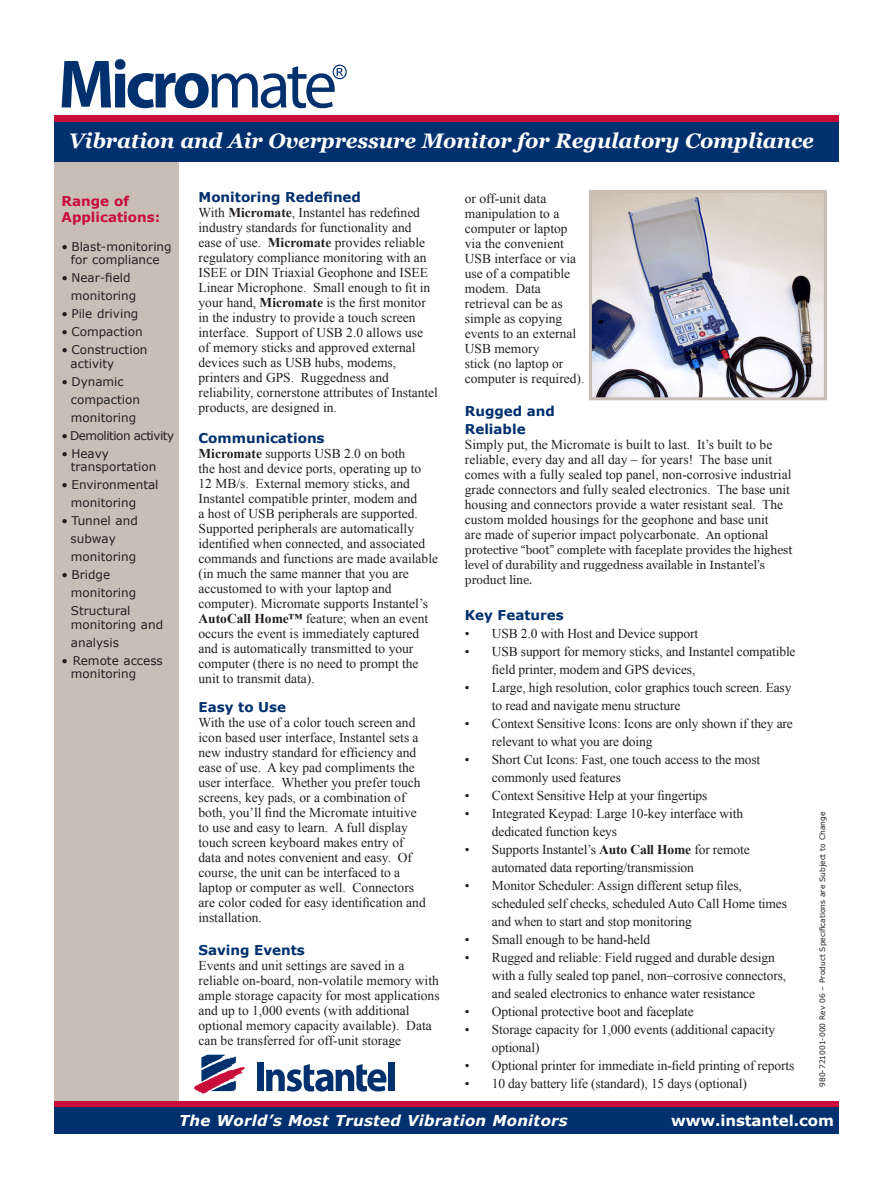
<style>
.page{position:relative;width:893px;height:1188px;background:#fff}
.page>*{position:absolute;margin:0;border:0;box-sizing:border-box;transform-origin:0 0}
.t1{font:italic 700 21px "Georgia";letter-spacing:-.005em;color:#fff}
.t2{font:italic 700 15px "Verdana";letter-spacing:.015em;color:#fff}
.t3{font:700 15px "Verdana";letter-spacing:-.005em;color:#fff}
.Body_Text{font:13.5px/15px "Times New Roman";color:#231f20}
.Body_Text-2{font:700 13.5px/18px "Verdana";color:#00306d}
.t4{font:700 13.5px/16.2px "Verdana";color:#c80d3a}
.t5{font:12px/13.5px "Verdana";color:#231f20}
.Body_Text-3{font:12px/15px "Georgia";color:#231f20}
.t6{font:12px "Verdana";letter-spacing:-.04em;color:#231f20}
.t7{font:7.5px "Verdana";color:#231f20}
.s1{font-weight:700}
.s2{font-family:"Georgia";font-size:12px}
</style>
<div class="page">
<div style="left:54px;top:116px;width:785px;height:7px;background:#c80d3a"></div>
<div style="left:55px;top:146px;width:124px;height:978px;background:#c8beb6"></div>
<div style="left:54px;top:122px;width:785px;height:39px;background:#00306d"></div>
<div style="left:54px;top:1107px;width:785px;height:27px;background:#00306d"></div>
<div style="left:54px;top:1101px;width:785px;height:6px;background:#c80d3a"></div>
<div style="left:257px;top:1063px;width:6px;height:28px;background:#00306d"></div>
<svg style="left:266px;top:1064px;width:120px;height:28px"></svg>
<div style="left:388px;top:1063px;width:7px;height:28px;background:#00306d"></div>
<svg style="left:194px;top:1055px;width:51px;height:38px"></svg>
<svg style="left:62px;top:59px;width:285px;height:49px"></svg>
<img style="left:593px;top:194px;width:230px;height:202px">
<div style="left:589px;top:190px;width:238px;height:210px;border:3px solid #c8beb6"></div>
<p class="t1" style="left:69px;top:127px;width:746px">Vibration and Air Overpressure Monitor for Regulatory Compliance</p>
<p class="t4" style="left:62px;top:192px;width:100px">Range of<br>Applications:</p>
<p class="t5" style="left:62px;top:239px;width:112px;text-align:center">• Blast-monitoring for compliance</p>
<p class="t5" style="left:62px;top:271px;width:71px">• Near-field</p>
<p class="t5" style="left:71px;top:289px;width:67px">monitoring</p>
<p class="t5" style="left:62px;top:307px;width:78px">• Pile driving</p>
<p class="t5" style="left:62px;top:325px;width:83px">• Compaction</p>
<p class="t5" style="left:71px;top:343px;width:78px;text-indent:-9px">• Construction activity</p>
<p class="t5" style="left:62px;top:374px;width:64px">• Dynamic</p>
<p class="t5" style="left:71px;top:392px;width:71px">compaction</p>
<p class="t5" style="left:71px;top:410px;width:67px">monitoring</p>
<p class="t6" style="left:62px;top:427px;width:114px">• Demolition activity</p>
<p class="t5" style="left:62px;top:446px;width:49px">• Ηeavy</p>
<p class="t5" style="left:71px;top:460px;width:87px">transportation</p>
<p class="t5" style="left:62px;top:478px;width:98px">• Environmental</p>
<p class="t5" style="left:71px;top:496px;width:67px">monitoring</p>
<p class="t5" style="left:71px;top:512px;width:69px;line-height:18px;text-indent:-9px">• Tunnel and subway monitoring</p>
<p class="t5" style="left:62px;top:568px;width:50px">• Bridge</p>
<p class="t5" style="left:71px;top:586px;width:67px">monitoring</p>
<p class="t5" style="left:71px;top:604px;width:61px">Structural</p>
<p class="t5" style="left:71px;top:617px;width:94px">monitoring and</p>
<p class="t5" style="left:71px;top:635px;width:50px">analysis</p>
<p class="t5" style="left:71px;top:653px;width:93px;text-indent:-9px">• Remote access monitoring</p>
<p class="Body_Text-2" style="left:199px;top:188px;width:164px">Monitoring Redefined</p>
<p class="Body_Text" style="left:199px;top:205px;width:241px">With <span class="s1">Micromate</span>, Instantel has redefined industry standards for functionality and ease of use. <span class="s1">Micromate</span> provides reliable regulatory compliance monitoring with an ISEE or DIN Triaxial Geophone and ISEE Linear Microphone. Small enough to fit in your hand, <span class="s1">Micromate</span> is the first monitor in the industry to provide a touch screen interface. Support of USB 2.0 allows use<br>of memory sticks and approved external devices such as USB hubs, modems, printers and GPS. Ruggedness and reliability, cornerstone attributes of Instantel products, are designed in.</p>
<p class="Body_Text-2" style="left:199px;top:429px;width:128px">Communications</p>
<p class="Body_Text" style="left:199px;top:446px;width:241px"><span class="s1">Micromate</span> supports USB 2.0 on both<br>the host and device ports, operating up to 12 MB/s. External memory sticks, and Instantel compatible printer, modem and<br>a host of USB peripherals are supported.<br>Supported peripherals are automatically identified when connected, and associated commands and functions are made available (in much the same manner that you are accustomed to with your laptop and computer). Micromate supports Instantel’s <span class="s1">AutoCall Home™</span> feature; when an event occurs the event is immediately captured and is automatically transmitted to your computer (there is no need to prompt the unit to transmit data).</p>
<p class="Body_Text-2" style="left:199px;top:698px;width:89px">Easy to Use</p>
<p class="Body_Text" style="left:199px;top:715px;width:229px">With the use of a color touch screen and icon based user interface, Instantel sets a new industry standard for efficiency and ease of use. A key pad compliments the user interface. Whether you prefer touch screens, key pads, or a combination of both, you’ll find the Micromate intuitive to use and easy to learn. A full display touch screen keyboard makes entry of data and notes convenient and easy. Of course, the unit can be interfaced to a laptop or computer as well. Connectors are color coded for easy identification and installation.</p>
<p class="Body_Text-2" style="left:199px;top:941px;width:108px">Saving Events</p>
<p class="Body_Text" style="left:199px;top:958px;width:243px">Events and unit settings are saved in a reliable on-board, non-volatile memory with ample storage capacity for most applications and up to 1,000 events (with additional optional memory capacity available). Data can be transferred for off-unit storage</p>
<p class="Body_Text" style="left:465px;top:191px;width:121px">or off-unit data manipulation to a computer or laptop via the convenient<br>USB interface or via use of a compatible modem. Data retrieval can be as simple as copying events to an external<br>USB memory<br>stick (no laptop or computer is required).</p>
<p class="Body_Text-2" style="left:465px;top:402px;width:92px">Rugged and<br>Reliable</p>
<p class="Body_Text" style="left:465px;top:437px;width:328px">Simply put, the Micromate is built to last. It’s built to be reliable, every day and all day – for years! The base unit comes with a fully sealed top panel, non-corrosive industrial grade connectors and fully sealed electronics. The base unit housing and connectors provide a water resistant seal. The custom molded housings for the geophone and base unit<br>are made of superior impact polycarbonate. <span class="s2">An optional</span></p>
<p class="Body_Text-3" style="left:465px;top:543px;width:329px">protective “boot” complete with faceplate provides the highest level of durability and ruggedness available in Instantel’s product line.</p>
<p class="Body_Text-2" style="left:465px;top:606px;width:100px">Key Features</p>
<p class="Body_Text" style="left:465px;top:626px;width:235px">• USB 2.0 with Host and Device support</p>
<p class="Body_Text" style="left:492px;top:643px;width:305px;line-height:18px;text-indent:-27px">• USB support for memory sticks, and Instantel compatible field printer, modem and GPS devices,</p>
<p class="Body_Text" style="left:492px;top:679px;width:301px;line-height:18px;text-indent:-27px">• Large, high resolution, color graphics touch screen. Easy to read and navigate menu structure</p>
<p class="Body_Text" style="left:492px;top:715px;width:303px;line-height:18px;text-indent:-27px">• Context Sensitive Icons: Icons are only shown if they are relevant to what you are doing</p>
<p class="Body_Text" style="left:492px;top:751px;width:270px;line-height:18px;text-indent:-27px">• Short Cut Icons: Fast, one touch access to the most commonly used features</p>
<p class="Body_Text" style="left:465px;top:788px;width:244px">• Context Sensitive Help at your fingertips</p>
<p class="Body_Text" style="left:492px;top:805px;width:253px;line-height:18px;text-indent:-27px">• Integrated Keypad: Large 10-key interface with dedicated function keys</p>
<p class="Body_Text" style="left:492px;top:841px;width:259px;line-height:18px;text-indent:-27px">• Supports Instantel’s <span class="s1">Auto Call Home</span> for remote automated data reporting/transmission</p>
<p class="Body_Text" style="left:492px;top:877px;width:297px;line-height:18px;text-indent:-27px">• Monitor Scheduler: Assign different setup files, scheduled self checks, scheduled Auto Call Home times and when to start and stop monitoring</p>
<p class="Body_Text" style="left:465px;top:932px;width:187px">• Small enough to be hand-held</p>
<p class="Body_Text" style="left:492px;top:949px;width:296px;line-height:18px;text-indent:-27px">• Rugged and reliable: Field rugged and durable design with a fully sealed top panel, non–corrosive connectors, and sealed electronics to enhance water resistance</p>
<p class="Body_Text" style="left:465px;top:1004px;width:230px">• Optional protective boot and faceplate</p>
<p class="Body_Text" style="left:492px;top:1021px;width:285px;line-height:18px;text-indent:-27px">• Storage capacity for 1,000 events (additional capacity optional)</p>
<p class="Body_Text" style="left:465px;top:1058px;width:331px">• Optional printer for immediate in-field printing of reports</p>
<p class="Body_Text" style="left:465px;top:1076px;width:284px">• 10 day battery life (standard), 15 days (optional)</p>
<p class="t7" style="left:817px;top:1087px;width:277px;rotate:-90deg">980-721001-000 Rev 06 – Product Specifications are Subject to Change</p>
<p class="t2" style="left:179px;top:1110px;width:390px">The World’s Most Trusted Vibration Monitors</p>
<p class="t3" style="left:671px;top:1110px;width:164px">www.instantel.com</p>
</div>
